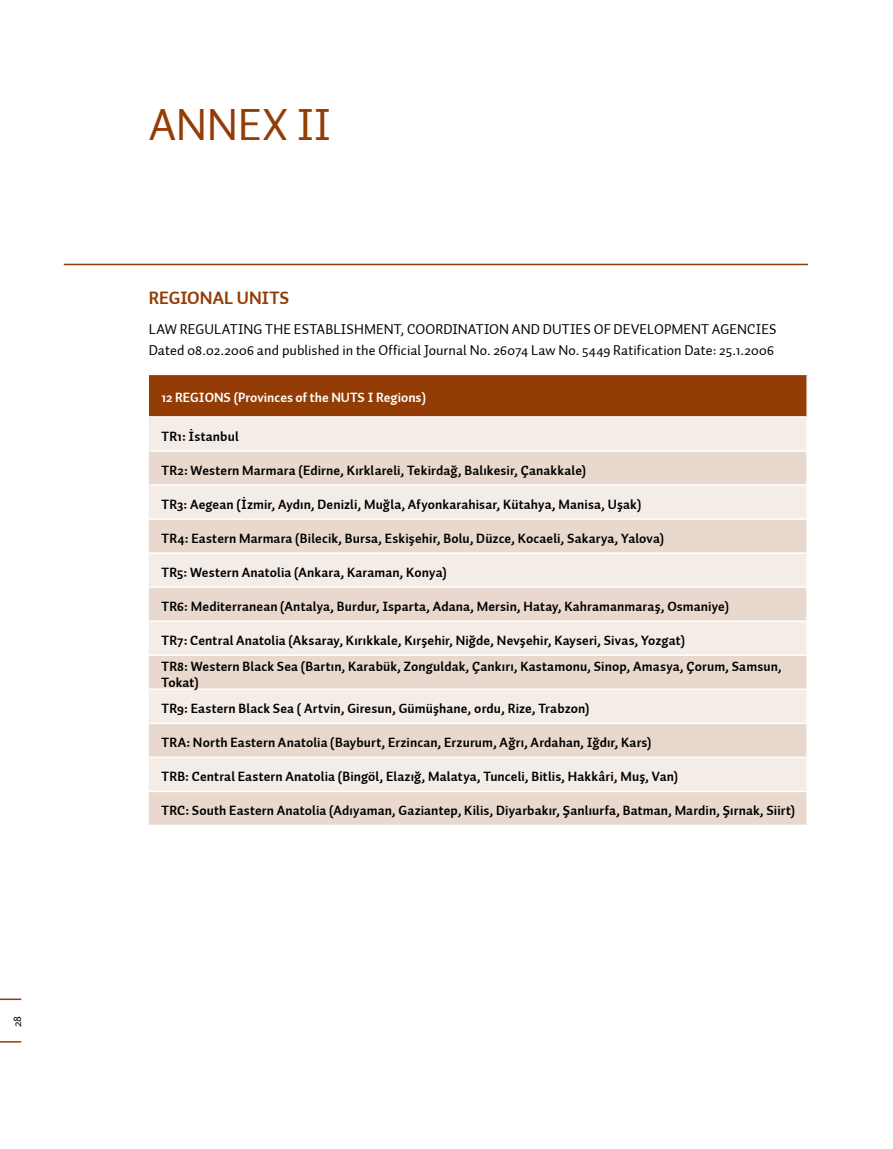
<style>
.page{position:relative;width:893px;height:1149px;background:#fff}
.page>*{position:absolute;margin:0;border:0;box-sizing:border-box;transform-origin:0 0}
.t1{font:45px "Auto 2 TR Regular";letter-spacing:-.005em;color:#933c06}
.t2{font:18px "Auto 2 TR Bold";color:#933c06}
.t3{font:14.25px/21px "Auto 2 TR Regular";letter-spacing:.005em;color:#000}
.t4{font:13.5px/26px "Auto 2 TR Bold";letter-spacing:.01em;color:#000}
.t5{font:13.5px "Auto 2 TR Bold";color:#fff}
.t6{font:12px "Auto 2 TR Regular";color:#000}
</style>
<div class="page">
<hr style="left:0;top:1040px;width:21px;height:2px;background:#933c06">
<svg style="left:0;top:998px;width:21px;height:1px"></svg>
<hr style="left:64px;top:263px;width:744px;height:2px;background:#933c06">
<div style="left:149px;top:374px;width:658px;height:43px;background:#933c06"></div>
<div style="left:149px;top:418px;width:657px;height:32px;background:#f4ece6"></div>
<svg style="left:149px;top:451px;width:657px;height:373px;background:#eee1d9"></svg>
<hr style="left:149px;top:484px;width:659px;height:1px;background:#fff">
<hr style="left:149px;top:518px;width:659px;height:1px;background:#fff">
<hr style="left:149px;top:552px;width:659px;height:1px;background:#fff">
<hr style="left:149px;top:586px;width:659px;height:1px;background:#fff">
<hr style="left:149px;top:620px;width:659px;height:1px;background:#fff">
<hr style="left:149px;top:654px;width:659px;height:1px;background:#fff">
<hr style="left:149px;top:688px;width:659px;height:1px;background:#fff">
<hr style="left:149px;top:722px;width:659px;height:1px;background:#fff">
<hr style="left:149px;top:756px;width:659px;height:1px;background:#fff">
<hr style="left:149px;top:790px;width:659px;height:1px;background:#fff">
<hr style="left:149px;top:373px;width:659px;height:2px;background:#fff">
<hr style="left:806px;top:375px;width:2px;height:41px;background:#fff">
<hr style="left:149px;top:416px;width:659px;height:1px;background:#fff">
<p class="t6" style="left:10px;top:1026px;width:13px;rotate:-90deg">28</p>
<h1 class="t1" style="left:149px;top:97px;width:184px">ANNEX II</h1>
<h2 class="t2" style="left:149px;top:286px;width:142px">REGIONAL UNITS</h2>
<p class="t3" style="left:149px;top:318px;width:629px">LAW REGULATING THE ESTABLISHMENT, COORDINATION AND DUTIES OF DEVELOPMENT AGENCIES<br>Dated 08.02.2006 and published in the Official Journal No. 26074 Law No. 5449 Ratification Date: 25.1.2006</p>
<p class="t5" style="left:162px;top:389px;width:266px">12 REGIONS (Provinces of the NUTS I Regions)</p>
<p class="t4" style="left:162px;top:423px;width:79px">TR1: İstanbul</p>
<p class="t4" style="left:162px;top:457px;width:426px">TR2: Western Marmara (Edirne, Kırklareli, Tekirdağ, Balıkesir, Çanakkale)</p>
<p class="t4" style="left:162px;top:491px;width:481px">TR3: Aegean (İzmir, Aydın, Denizli, Muğla, Afyonkarahisar, Kütahya, Manisa, Uşak)</p>
<p class="t4" style="left:162px;top:525px;width:504px">TR4: Eastern Marmara (Bilecik, Bursa, Eskişehir, Bolu, Düzce, Kocaeli, Sakarya, Yalova)</p>
<p class="t4" style="left:162px;top:559px;width:287px">TR5: Western Anatolia (Ankara, Karaman, Konya)</p>
<p class="t4" style="left:162px;top:593px;width:569px">TR6: Mediterranean (Antalya, Burdur, Isparta, Adana, Mersin, Hatay, Kahramanmaraş, Osmaniye)</p>
<p class="t4" style="left:162px;top:627px;width:622px">TR7: Central Anatolia (Aksaray, Kırıkkale, Kırşehir, Niğde, Nevşehir, Kayseri, Sivas, Yozgat)<br>TR8: Western Black Sea (Bartın, Karabük, Zonguldak, Çankırı, Kastamonu, Sinop, Amasya, Çorum, Samsun,</p>
<p class="t4" style="left:162px;top:669px;width:429px">Tokat)<br>TR9: Eastern Black Sea ( Artvin, Giresun, Gümüşhane, ordu, Rize, Trabzon)</p>
<p class="t4" style="left:162px;top:729px;width:491px">TRA: North Eastern Anatolia (Bayburt, Erzincan, Erzurum, Ağrı, Ardahan, Iğdır, Kars)</p>
<p class="t4" style="left:162px;top:763px;width:518px">TRB: Central Eastern Anatolia (Bingöl, Elazığ, Malatya, Tunceli, Bitlis, Hakkâri, Muş, Van)</p>
<p class="t4" style="left:162px;top:797px;width:635px">TRC: South Eastern Anatolia (Adıyaman, Gaziantep, Kilis, Diyarbakır, Şanlıurfa, Batman, Mardin, Şırnak, Siirt)</p>
</div>
